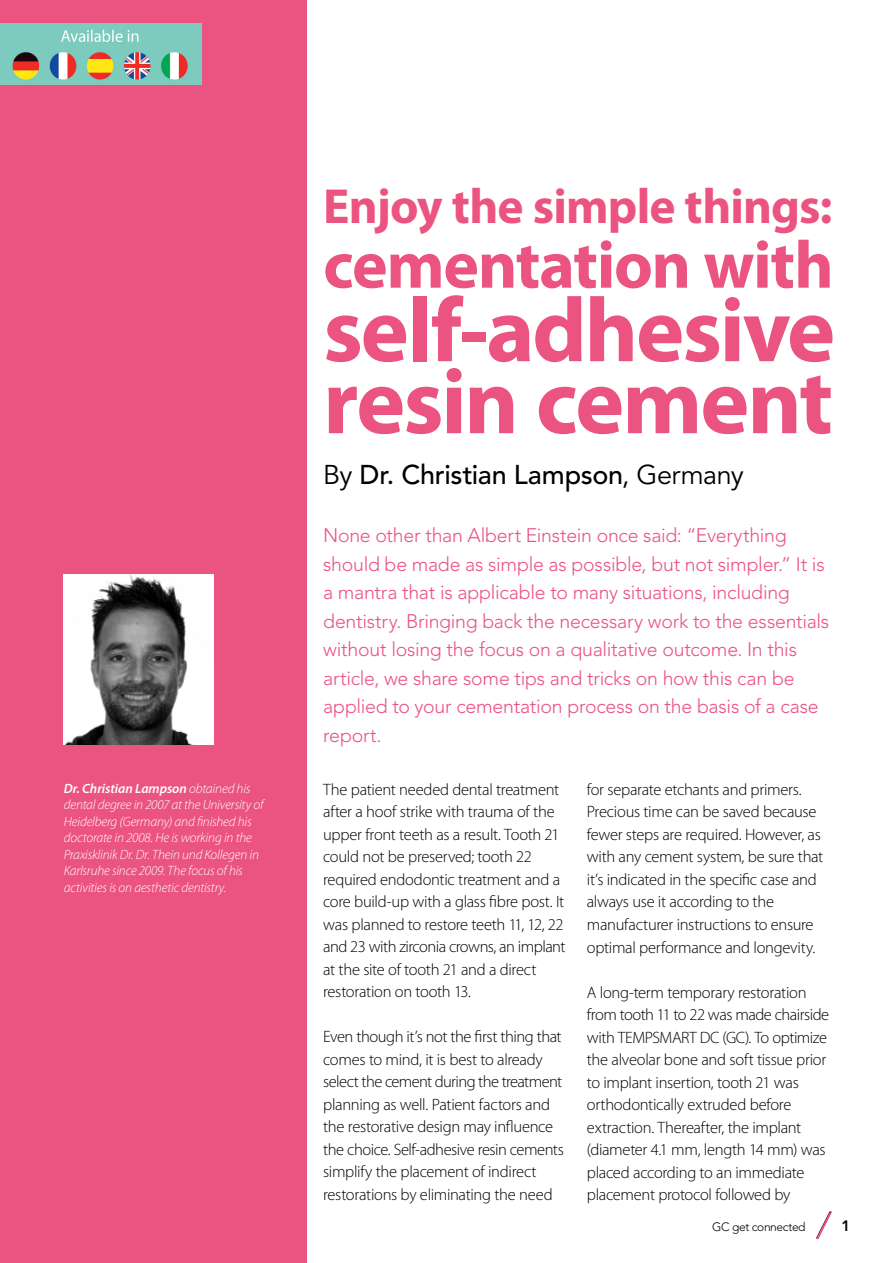
<style>
.page{position:relative;width:893px;height:1263px;background:#fff}
.page>*{position:absolute;margin:0;border:0;box-sizing:border-box;transform-origin:0 0}
.t1{font:700 93px "Myriad Pro";letter-spacing:-.025em;color:#eb5381}
.t2{font:700 91.5px "Myriad Pro";letter-spacing:-.025em;color:#eb5381}
.t3{font:700 67.5px "Myriad Pro";letter-spacing:-.02em;color:#eb5381}
.t4{font:700 49.5px "Myriad Pro";letter-spacing:-.02em;color:#eb5381}
.t5{font:500 27px "Avenir LT Std";letter-spacing:-.01em;color:#000}
.t6{font:300 19.5px/28.5px "Avenir LT Std";letter-spacing:-.015em;color:#eb5381}
.t7{font:300 16.5px/22.5px "Myriad Pro";letter-spacing:-.02em;color:#000}
.t8{font:800 15px "Avenir LT Std";color:#000}
.t9{font:italic 300 13.5px/16.5px "Myriad Pro";letter-spacing:-.01em;color:#fff}
.t10{font:300 12px "Avenir LT Std";letter-spacing:-.03em;color:#000}
.s1{font-weight:600}
.s2{font-weight:400}
</style>
<div class="page">
<div style="left:0;top:0;width:306px;height:1263px;background:#eb5381"></div>
<img style="left:64px;top:574px;width:150px;height:170px">
<svg style="left:816px;top:1211px;width:16px;height:28px"></svg>
<img style="left:0;top:24px;width:201px;height:60px">
<p class="t9" style="left:64px;top:780px;width:201px"><span class="s1">Dr. Christian Lampson</span> obtained his dental degree in 2007 at the University of Heidelberg (Germany) and finished his doctorate in 2008. He is working in the Praxisklinik Dr. Dr. Thein und Kollegen in Karlsruhe since 2009. The focus of his activities is on aesthetic dentistry.</p>
<h3 class="t4" style="left:323px;top:179px;width:511px">Enjoy the simple things:</h3>
<h3 class="t3" style="left:323px;top:227px;width:512px">cementation with</h3>
<h2 class="t2" style="left:323px;top:279px;width:514px">self-adhesive</h2>
<h1 class="t1" style="left:323px;top:350px;width:511px">resin cement</h1>
<h3 class="t5" style="left:323px;top:459px;width:422px"><span class="s2">By</span> Dr. Christian Lampson<span class="s2">, Germany</span></h3>
<p class="t6" style="left:323px;top:521px;width:507px">None other than Albert Einstein once said: “Everything should be made as simple as possible, but not simpler.” It is a mantra that is applicable to many situations, including dentistry. Bringing back the necessary work to the essentials without losing the focus on a qualitative outcome. In this article, we share some tips and tricks on how this can be applied to your cementation process on the basis of a case report.</p>
<p class="t7" style="left:323px;top:778px;width:244px">The patient needed dental treatment after a hoof strike with trauma of the upper front teeth as a result. Tooth 21 could not be preserved; tooth 22 required endodontic treatment and a core build-up with a glass fibre post. It was planned to restore teeth 11, 12, 22 and 23 with zirconia crowns, an implant at the site of tooth 21 and a direct restoration on tooth 13.</p>
<p class="t7" style="left:323px;top:1026px;width:242px">Even though it’s not the first thing that comes to mind, it is best to already select the cement during the treatment planning as well. Patient factors and the restorative design may influence the choice. Self-adhesive resin cements simplify the placement of indirect restorations by eliminating the need</p>
<p class="t7" style="left:587px;top:778px;width:238px">for separate etchants and primers.<br>Precious time can be saved because fewer steps are required. However, as with any cement system, be sure that it’s indicated in the specific case and always use it according to the manufacturer instructions to ensure optimal performance and longevity.</p>
<p class="t7" style="left:587px;top:981px;width:244px">A long-term temporary restoration from tooth 11 to 22 was made chairside with TEMPSMART DC (GC). To optimize the alveolar bone and soft tissue prior to implant insertion, tooth 21 was orthodontically extruded before extraction. Thereafter, the implant (diameter 4.1 mm, length 14 mm) was placed according to an immediate placement protocol followed by</p>
<p class="t10" style="left:712px;top:1219px;width:95px">GC get connected</p>
<p class="t8" style="left:842px;top:1216px;width:10px">1</p>
</div>
